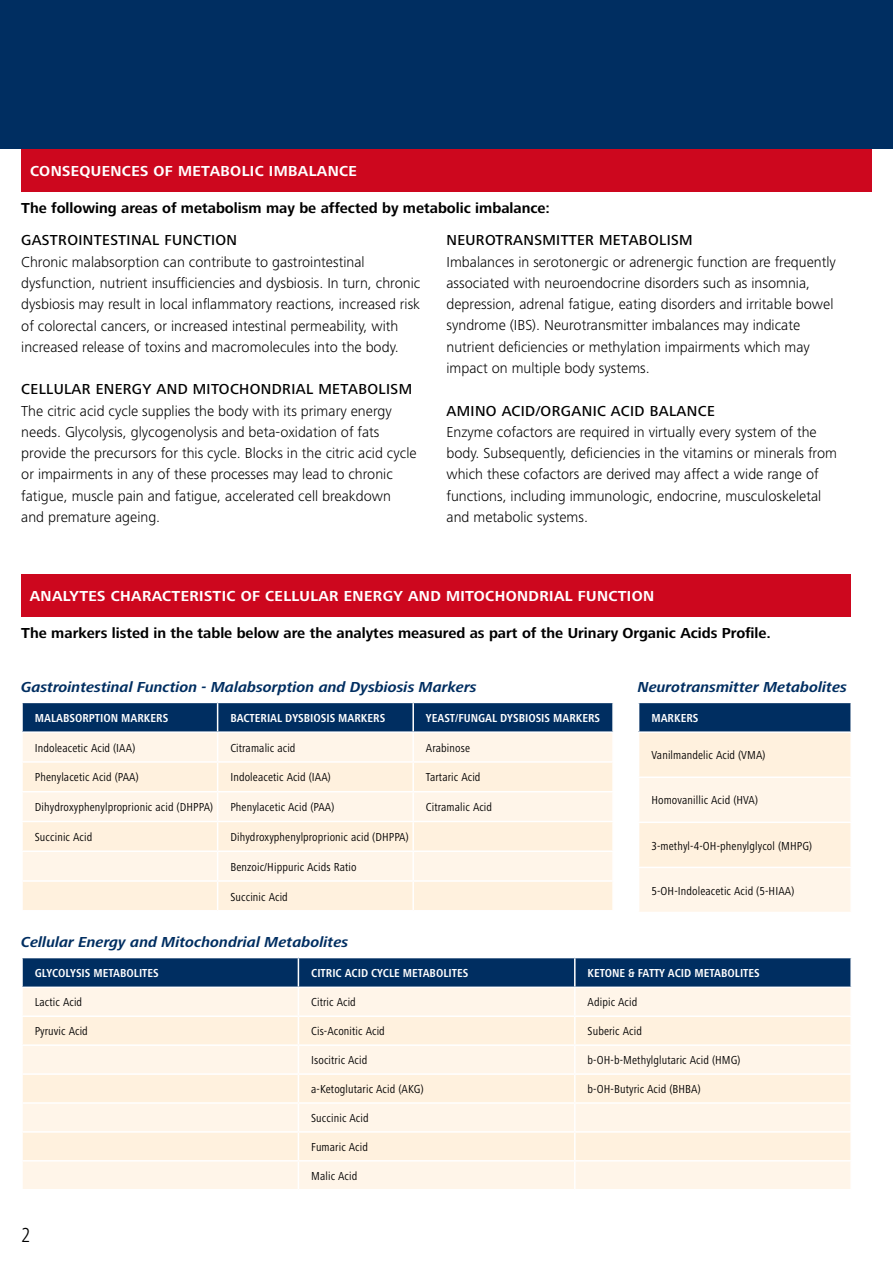
<style>
.page{position:relative;width:893px;height:1263px;background:#fff}
.page>*{position:absolute;margin:0;border:0;box-sizing:border-box;transform-origin:0 0}
.t1{font:300 condensed 21px "Frutiger Next LT";color:#000}
.t2{font:300 15px/21.3px "Frutiger Next LT";color:#000}
.t3{font:700 15px "Frutiger Next LT";color:#000}
.t4{font:italic 700 15px "Frutiger Next LT";color:#002e61}
.t5{font:500 15px "Frutiger Next LT";letter-spacing:.025em;color:#000}
.t6{font:700 15px "Frutiger Next LT";letter-spacing:.025em;color:#fff}
.t7{font:condensed 12px "Frutiger Next LT";letter-spacing:.01em;color:#000}
.t8{font:700 condensed 12px "Frutiger Next LT";color:#fff}
</style>
<div class="page">
<div style="left:0;top:0;width:893px;height:149px;background:#002e61"></div>
<div style="left:22px;top:149px;width:850px;height:42px;background:#cd071e"></div>
<div style="left:21px;top:574px;width:829px;height:43px;background:#cd071e"></div>
<svg style="left:22px;top:702px;width:591px;height:208px;background:#dcd9d3"></svg>
<hr style="left:413px;top:880px;width:201px;height:2px;background:#fff">
<hr style="left:412px;top:882px;width:2px;height:28px;background:#fff">
<hr style="left:612px;top:882px;width:2px;height:28px;background:#fff">
<svg style="left:22px;top:957px;width:829px;height:232px;background:#e0dbd5"></svg>
<hr style="left:575px;top:1160px;width:277px;height:1px;background:#fff">
<hr style="left:574px;top:1161px;width:2px;height:28px;background:#fff">
<hr style="left:850px;top:1161px;width:2px;height:28px;background:#fff">
<svg style="left:638px;top:703px;width:212px;height:209px;background:#dcd8d1"></svg>
<hr style="left:638px;top:731px;width:214px;height:2px;background:#fff">
<hr style="left:638px;top:733px;width:1px;height:43px;background:#fff">
<hr style="left:638px;top:776px;width:214px;height:2px;background:#fff">
<hr style="left:638px;top:778px;width:1px;height:43px;background:#fff">
<hr style="left:638px;top:821px;width:214px;height:2px;background:#fff">
<hr style="left:638px;top:823px;width:1px;height:44px;background:#fff">
<hr style="left:638px;top:867px;width:214px;height:1px;background:#fff">
<hr style="left:638px;top:868px;width:1px;height:44px;background:#fff">
<p class="t6" style="left:30px;top:162px;width:328px">Consequences of Metabolic Imbalance</p>
<p class="t3" style="left:21px;top:199px;width:530px">The following areas of metabolism may be affected by metabolic imbalance:</p>
<p class="t5" style="left:21px;top:232px;width:217px">GASTROINTESTINAL FUNCTION</p>
<p class="t2" style="left:21px;top:251px;width:401px">Chronic malabsorption can contribute to gastrointestinal dysfunction, nutrient insufficiencies and dysbiosis. In turn, chronic dysbiosis may result in local inflammatory reactions, increased risk of colorectal cancers, or increased intestinal permeability, with increased release of toxins and macromolecules into the body.</p>
<p class="t5" style="left:21px;top:381px;width:390px">CELLULAR ENERGY AND MITOCHONDRIAL METABOLISM</p>
<p class="t2" style="left:21px;top:400px;width:397px">The citric acid cycle supplies the body with its primary energy needs. Glycolysis, glycogenolysis and beta-oxidation of fats provide the precursors for this cycle. Blocks in the citric acid cycle or impairments in any of these processes may lead to chronic fatigue, muscle pain and fatigue, accelerated cell breakdown and premature ageing.</p>
<p class="t5" style="left:446px;top:232px;width:245px">N EUROTRANSM ITTER METABOLISM</p>
<p class="t2" style="left:446px;top:251px;width:391px">Imbalances in serotonergic or adrenergic function are frequently associated with neuroendocrine disorders such as insomnia, depression, adrenal fatigue, eating disorders and irritable bowel syndrome (IBS). Neurotransmitter imbalances may indicate nutrient deficiencies or methylation impairments which may impact on multiple body systems.</p>
<p class="t5" style="left:446px;top:402px;width:270px">AM INO ACID/ORGANIC ACID BALANCE</p>
<p class="t2" style="left:446px;top:421px;width:392px">Enzyme cofactors are required in virtually every system of the body. Subsequently, deficiencies in the vitamins or minerals from which these cofactors are derived may affect a wide range of functions, including immunologic, endocrine, musculoskeletal and metabolic systems.</p>
<p class="t6" style="left:30px;top:588px;width:626px">Analytes Characteristic of Cellular Energy and Mitochondrial Function</p>
<p class="t3" style="left:21px;top:624px;width:751px">The markers listed in the table below are the analytes measured as part of the Urinary Organic Acids Profile.</p>
<p class="t4" style="left:21px;top:679px;width:457px">Gastrointestinal Function - Malabsorption and Dysbiosis Markers</p>
<p class="t4" style="left:638px;top:679px;width:211px">Neurotransmitter Metabolites</p>
<p class="t8" style="left:35px;top:711px;width:135px">MALABSORPTION MARKERS</p>
<p class="t8" style="left:230px;top:711px;width:156px">BACTERIAL DYSBIOSIS MARKERS</p>
<p class="t8" style="left:426px;top:711px;width:176px">YEAST/FUNGAL DYSBIOSIS MARKERS</p>
<p class="t7" style="left:35px;top:741px;width:102px">Indoleacetic Acid (IAA)</p>
<p class="t7" style="left:230px;top:741px;width:67px">Citramalic acid</p>
<p class="t7" style="left:426px;top:741px;width:46px">Arabinose</p>
<p class="t7" style="left:35px;top:771px;width:105px">Phenylacetic Acid (PAA)</p>
<p class="t7" style="left:230px;top:771px;width:102px">Indoleacetic Acid (IAA)</p>
<p class="t7" style="left:426px;top:771px;width:56px">Tartaric Acid</p>
<p class="t7" style="left:35px;top:801px;width:180px">Dihydroxyphenylproprionic acid (DHPPA)</p>
<p class="t7" style="left:230px;top:801px;width:105px">Phenylacetic Acid (PAA)</p>
<p class="t7" style="left:426px;top:801px;width:68px">Citramalic Acid</p>
<p class="t7" style="left:35px;top:830px;width:59px">Succinic Acid</p>
<p class="t7" style="left:230px;top:830px;width:180px">Dihydroxyphenylproprionic acid (DHPPA)</p>
<p class="t7" style="left:230px;top:860px;width:128px">Benzoic/Hippuric Acids Ratio</p>
<p class="t7" style="left:230px;top:890px;width:59px">Succinic Acid</p>
<p class="t4" style="left:21px;top:934px;width:328px">Cellular Energy and Mitochondrial Metabolites</p>
<p class="t8" style="left:651px;top:711px;width:17px">MARKERS</p>
<p class="t7" style="left:651px;top:749px;width:116px">Vanilmandelic Acid (VMA)</p>
<p class="t7" style="left:651px;top:794px;width:108px">Homovanillic Acid (HVA)</p>
<p class="t7" style="left:651px;top:839px;width:162px">3-methyl-4-OH-phenylglycol (MHPG)</p>
<p class="t7" style="left:651px;top:884px;width:144px">5-OH-Indoleacetic Acid (5-HIAA)</p>
<p class="t8" style="left:35px;top:966px;width:126px">GLYCOLYSIS METABOLITES</p>
<p class="t8" style="left:311px;top:966px;width:108px">CITRIC ACID CYCLE METABOLITES</p>
<p class="t8" style="left:588px;top:966px;width:174px">KETONE &amp; FATTY ACID METABOLITES</p>
<p class="t7" style="left:35px;top:996px;width:49px">Lactic Acid</p>
<p class="t7" style="left:311px;top:996px;width:46px">Citric Acid</p>
<p class="t7" style="left:588px;top:996px;width:51px">Adipic Acid</p>
<p class="t7" style="left:35px;top:1025px;width:55px">Pyruvic Acid</p>
<p class="t7" style="left:311px;top:1025px;width:75px">Cis-Aconitic Acid</p>
<p class="t7" style="left:588px;top:1025px;width:56px">Suberic Acid</p>
<p class="t7" style="left:311px;top:1054px;width:58px">Isocitric Acid</p>
<p class="t7" style="left:588px;top:1054px;width:154px">b-OH-b-Methylglutaric Acid (HMG)</p>
<p class="t7" style="left:311px;top:1082px;width:114px">a-Ketoglutaric Acid (AKG)</p>
<p class="t7" style="left:588px;top:1082px;width:115px">b-OH-Butyric Acid (BHBA)</p>
<p class="t7" style="left:311px;top:1111px;width:59px">Succinic Acid</p>
<p class="t7" style="left:311px;top:1140px;width:58px">Fumaric Acid</p>
<p class="t7" style="left:311px;top:1169px;width:48px">Malic Acid</p>
<h1 class="t1" style="left:21px;top:1223px;width:11px">2</h1>
</div>
